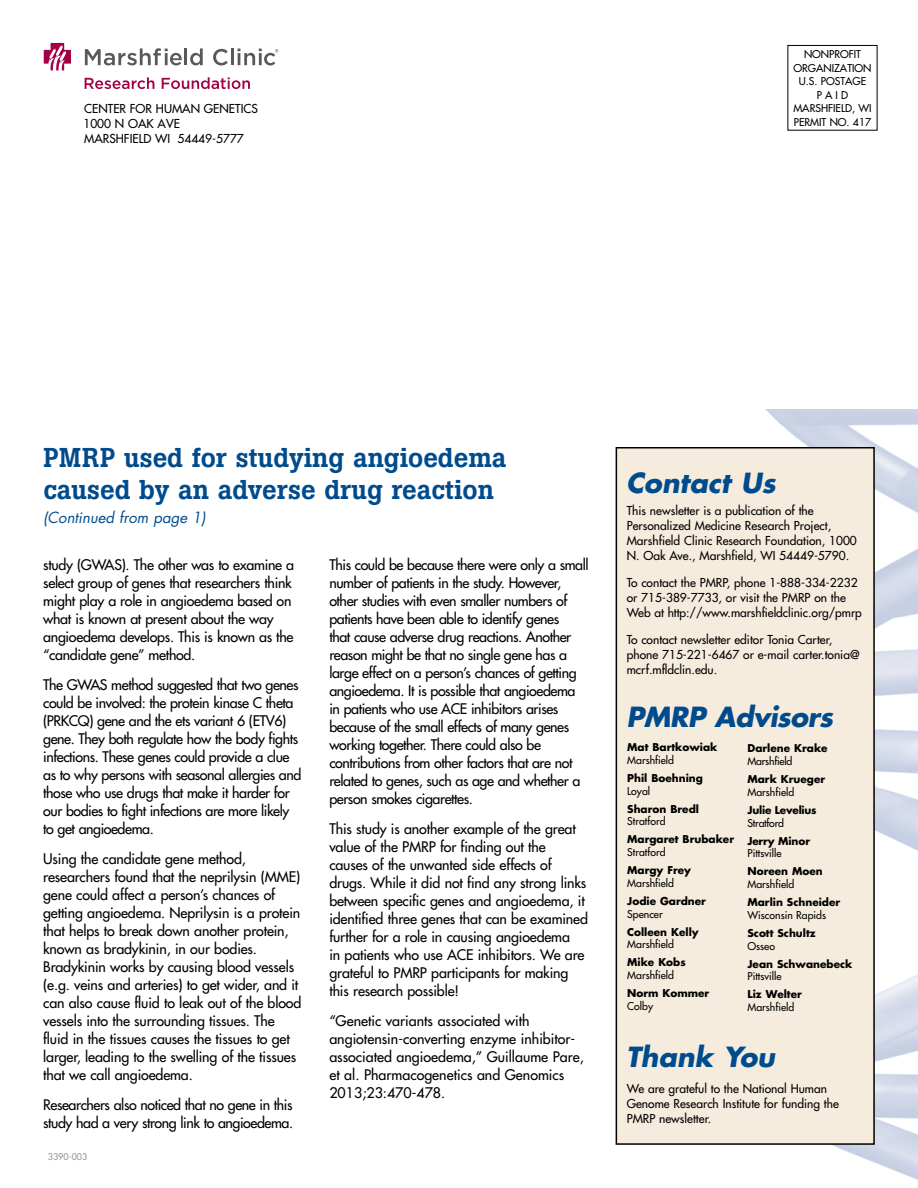
<style>
.page{position:relative;width:918px;height:1188px;background:#fff}
.page>*{position:absolute;margin:0;border:0;box-sizing:border-box;transform-origin:0 0}
.t1{font:500 27px/31.5px "Boton";color:#004b8d}
.t2{font:italic 700 27px "Futura";color:#004b8d}
.t3{font:italic 700 27px "Futura";letter-spacing:-.02em;color:#004b8d}
.t4{font:italic 15px "Futura";color:#004b8d}
.t5{font:14.25px/18px "Futura";letter-spacing:-.02em;color:#000}
.t6{font:14.25px/18px "Futura";color:#000}
.t7{font:12px/15px "Futura";color:#000}
.t8{font:10.5px/13.5px "Futura";color:#000;text-align:center}
.t9{font:700 10.5px "Futura";color:#000}
.t10{font:10.5px "Futura";letter-spacing:-.02em;color:#000}
.t11{font:700 10.5px "Futura";letter-spacing:-.02em;color:#000}
.t12{font:9px "Futura";color:#939598}
</style>
<div class="page">
<img style="left:765px;top:409px;width:153px;height:771px">
<svg style="left:85px;top:48px;width:97px;height:17px"></svg>
<hr style="left:184px;top:48px;width:3px;height:17px;background:#58595b">
<svg style="left:190px;top:48px;width:13px;height:17px"></svg>
<svg style="left:213px;top:49px;width:15px;height:16px"></svg>
<hr style="left:231px;top:48px;width:3px;height:17px;background:#58595b">
<svg style="left:238px;top:49px;width:40px;height:16px"></svg>
<svg style="left:44px;top:43px;width:27px;height:27px"></svg>
<svg style="left:85px;top:77px;width:69px;height:12px"></svg>
<svg style="left:162px;top:77px;width:88px;height:12px"></svg>
<div style="left:616px;top:448px;width:258px;height:696px;background:#f5ecdd"></div>
<div style="left:616px;top:447px;width:259px;height:698px;border:2px solid #000"></div>
<p class="t7" style="left:83px;top:101px;width:176px">CENTER FOR HUMAN GENETICS<br>1000 N OAK AVE<br>MARSHFIELD WI 54449-5777</p>
<p class="t8" style="left:793px;top:48px;width:80px">NONPROFIT<br>ORGANIZATION<br>U.S. POSTAGE<br>PAID<br>MARSHFIELD, WI<br>PERMIT NO. 417</p>
<h1 class="t1" style="left:43px;top:442px;width:465px">PMRP used for studying angioedema caused by an adverse drug reaction</h1>
<p class="t4" style="left:43px;top:508px;width:164px">(Continued from page 1)</p>
<p class="t5" style="left:43px;top:556px;width:252px">study (GWAS). The other was to examine a select group of genes that researchers think might play a role in angioedema based on what is known at present about the way angioedema develops. This is known as the “candidate gene” method.</p>
<p class="t5" style="left:43px;top:676px;width:260px">The GWAS method suggested that two genes could be involved: the protein kinase C theta (PRKCQ) gene and the ets variant 6 (ETV6) gene. They both regulate how the body fights infections. These genes could provide a clue as to why persons with seasonal allergies and those who use drugs that make it harder for our bodies to fight infections are more likely to get angioedema.</p>
<p class="t5" style="left:43px;top:850px;width:260px">Using the candidate gene method, researchers found that the neprilysin (MME) gene could affect a person’s chances of getting angioedema. Neprilysin is a protein that helps to break down another protein, known as bradykinin, in our bodies.<br>Bradykinin works by causing blood vessels (e.g. veins and arteries) to get wider, and it can also cause fluid to leak out of the blood vessels into the surrounding tissues. The fluid in the tissues causes the tissues to get larger, leading to the swelling of the tissues that we call angioedema.</p>
<p class="t5" style="left:43px;top:1096px;width:252px">Researchers also noticed that no gene in this study had a very strong link to angioedema.</p>
<p class="t5" style="left:329px;top:556px;width:261px">This could be because there were only a small number of patients in the study. However, other studies with even smaller numbers of patients have been able to identify genes<br>that cause adverse drug reactions. Another reason might be that no single gene has a large effect on a person’s chances of getting angioedema. It is possible that angioedema in patients who use ACE inhibitors arises because of the small effects of many genes working together. There could also be contributions from other factors that are not related to genes, such as age and whether a person smokes cigarettes.</p>
<p class="t5" style="left:329px;top:820px;width:260px">This study is another example of the great value of the PMRP for finding out the causes of the unwanted side effects of drugs. While it did not find any strong links between specific genes and angioedema, it identified three genes that can be examined further for a role in causing angioedema<br>in patients who use ACE inhibitors. We are grateful to PMRP participants for making this research possible!</p>
<p class="t6" style="left:329px;top:1012px;width:256px">“Genetic variants associated with angiotensin-converting enzyme inhibitor&shy;associated angioedema,” Guillaume Pare, et al. Pharmacogenetics and Genomics 2013;23:470-478.</p>
<p class="t12" style="left:48px;top:1151px;width:41px">3390-003</p>
<h1 class="t2" style="left:626px;top:464px;width:151px">Contact Us</h1>
<p class="t7" style="left:627px;top:503px;width:232px">This newsletter is a publication of the Personalized Medicine Research Project, Marshfield Clinic Research Foundation, 1000<br>N. Oak Ave., Marshfield, WI 54449-5790.</p>
<p class="t7" style="left:627px;top:575px;width:237px">To contact the PMRP, phone 1-888-334-2232 or 715-389-7733, or visit the PMRP on the<br>Web at http://www.marshfieldclinic.org/pmrp</p>
<p class="t7" style="left:627px;top:632px;width:234px">To contact newsletter editor Tonia Carter, phone 715-221-6467 or e-mail carter.tonia@ mcrf.mfldclin.edu.</p>
<h1 class="t3" style="left:627px;top:698px;width:208px">PMRP Advisors</h1>
<p class="t9" style="left:627px;top:740px;width:92px">Mat Bartkowiak</p>
<p class="t8" style="left:627px;top:753px;width:48px">Marshfield</p>
<p class="t9" style="left:627px;top:771px;width:77px">Phil Boehning</p>
<p class="t8" style="left:627px;top:784px;width:24px">Loyal</p>
<p class="t9" style="left:627px;top:801px;width:73px">Sharon Bredl</p>
<p class="t8" style="left:627px;top:815px;width:40px">Stratford</p>
<p class="t9" style="left:627px;top:832px;width:108px">Margaret Brubaker</p>
<p class="t8" style="left:627px;top:846px;width:40px">Stratford</p>
<p class="t9" style="left:627px;top:863px;width:65px">Margy Frey</p>
<p class="t8" style="left:627px;top:876px;width:48px">Marshfield</p>
<p class="t9" style="left:627px;top:894px;width:80px">Jodie Gardner</p>
<p class="t8" style="left:627px;top:907px;width:37px">Spencer</p>
<p class="t9" style="left:627px;top:924px;width:73px">Colleen Kelly</p>
<p class="t8" style="left:627px;top:938px;width:48px">Marshfield</p>
<p class="t9" style="left:627px;top:955px;width:60px">Mike Kobs</p>
<p class="t8" style="left:627px;top:968px;width:48px">Marshfield</p>
<p class="t9" style="left:627px;top:986px;width:84px">Norm Kommer</p>
<p class="t8" style="left:627px;top:999px;width:27px">Colby</p>
<p class="t9" style="left:747px;top:741px;width:82px">Darlene Krake</p>
<p class="t10" style="left:747px;top:754px;width:46px">Marshfield</p>
<p class="t9" style="left:747px;top:772px;width:79px">Mark Krueger</p>
<p class="t8" style="left:747px;top:785px;width:48px">Marshfield</p>
<p class="t11" style="left:747px;top:803px;width:71px">Julie Levelius</p>
<p class="t10" style="left:747px;top:816px;width:38px">Stratford</p>
<p class="t9" style="left:747px;top:833px;width:64px">Jerry Minor</p>
<p class="t8" style="left:747px;top:847px;width:36px">Pittsville</p>
<p class="t9" style="left:747px;top:864px;width:77px">Noreen Moen</p>
<p class="t8" style="left:747px;top:877px;width:48px">Marshfield</p>
<p class="t9" style="left:747px;top:895px;width:94px">Marlin Schneider</p>
<p class="t8" style="left:747px;top:908px;width:80px">Wisconsin Rapids</p>
<p class="t9" style="left:747px;top:926px;width:70px">Scott Schultz</p>
<p class="t8" style="left:747px;top:939px;width:29px">Osseo</p>
<p class="t9" style="left:747px;top:956px;width:106px">Jean Schwanebeck</p>
<p class="t8" style="left:747px;top:970px;width:36px">Pittsville</p>
<p class="t9" style="left:747px;top:987px;width:56px">Liz Welter</p>
<p class="t8" style="left:747px;top:1000px;width:48px">Marshfield</p>
<h1 class="t2" style="left:626px;top:1038px;width:150px">Thank You</h1>
<p class="t7" style="left:627px;top:1081px;width:214px">We are grateful to the National Human<br>Genome Research Institute for funding the<br>PMRP newsletter.</p>
</div>
